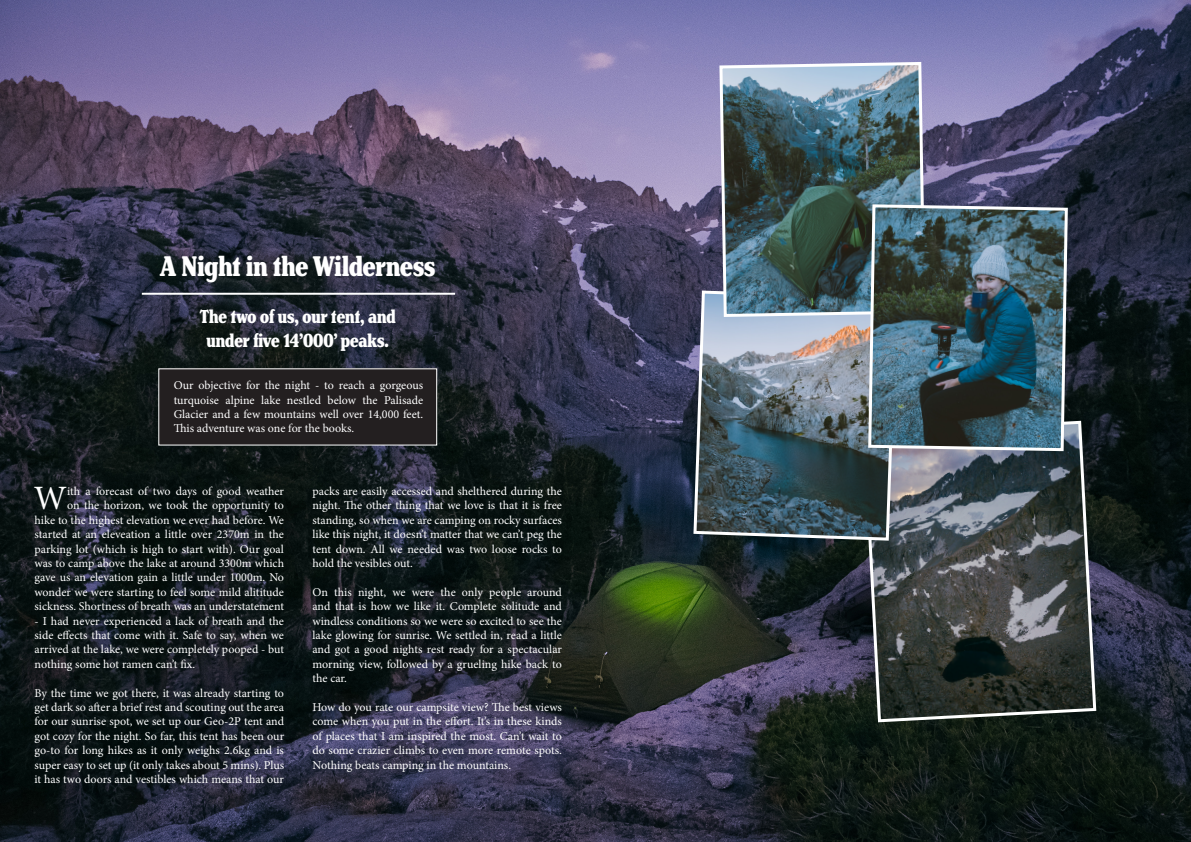
<style>
.page{position:relative;width:1191px;height:842px;background:#fff}
.page>*{position:absolute;margin:0;border:0;box-sizing:border-box;transform-origin:0 0}
.t1{font:34.2px "Minion Pro";color:#fff}
.t2{font:800 extra-condensed 30px "Henriette";color:#fff}
.t3{font:800 extra-condensed 20px/24px "Henriette";color:#fff;text-align:center}
.t4{font:12px/14.4px "Minion Pro";letter-spacing:-.005em;color:#fff;text-align:justify}
</style>
<div class="page">
<img style="left:0;top:0;width:1191px;height:842px">
<hr style="left:142px;top:293px;width:313px;height:2px;background:#fff">
<svg style="left:861px;top:419px;width:236px;height:305px;background:#454b4c"></svg>
<img style="left:692px;top:289px;width:206px;height:253px">
<img style="left:718px;top:60px;width:209px;height:258px">
<div style="left:159px;top:369px;width:278px;height:76px;background:#231f20"></div>
<img style="left:866px;top:203px;width:203px;height:250px">
<h2 class="t2" style="left:160px;top:247px;width:276px">A Night in the Wilderness</h2>
<h3 class="t3" style="left:200px;top:304px;width:197px">The two of us, our tent, and under five 14’000’ peaks.</h3>
<p class="t4" style="left:174px;top:378px;width:251px">Our objective for the night - to reach a gorgeous turquoise alpine lake nestled below the Palisade Glacier and a few mountains well over 14,000 feet.<br>This adventure was one for the books.</p>
<p class="t4" style="left:35px;top:484px;width:251px;text-align:right">ith a forecast of two days of good weather<br>on the horizon, we took the opportunity to<br>hike to the highest elevation we ever had before. We started at an eleveation a little over 2370m in the parking lot (which is high to start with). Our goal was to camp above the lake at around 3300m which gave us an elevation gain a little under 1000m. No wonder we were starting to feel some mild alititude sickness. Shortness of breath was an understatement</p>
<p class="t4" style="left:35px;top:613px;width:251px">- I had never experienced a lack of breath and the side effects that come with it. Safe to say, when we arrived at the lake, we were completely pooped - but nothing some hot ramen can’t fix.</p>
<p class="t4" style="left:35px;top:685px;width:251px">By the time we got there, it was already starting to get dark so after a brief rest and scouting out the area for our sunrise spot, we set up our Geo-2P tent and got cozy for the night. So far, this tent has been our go-to for long hikes as it only weighs 2.6kg and is super easy to set up (it only takes about 5 mins). Plus it has two doors and vestibles which means that our</p>
<h1 class="t1" style="left:34px;top:475px;width:35px">W</h1>
<p class="t4" style="left:312px;top:484px;width:251px">packs are easily accessed and shelthered during the night. The other thing that we love is that it is free standing, so when we are camping on rocky surfaces like this night, it doesn’t matter that we can’t peg the tent down. All we needed was two loose rocks to hold the vesibles out.</p>
<p class="t4" style="left:312px;top:585px;width:251px">On this night, we were the only people around and that is how we like it. Complete solitude and windless conditions so we were so excited to see the lake glowing for sunrise. We settled in, read a little and got a good nights rest ready for a spectacular morning view, followed by a grueling hike back to the car.</p>
<p class="t4" style="left:312px;top:700px;width:251px">How do you rate our campsite view? The best views come when you put in the effort. It’s in these kinds of places that I am inspired the most. Can’t wait to do some crazier climbs to even more remote spots.<br>Nothing beats camping in the mountains.</p>
</div>
